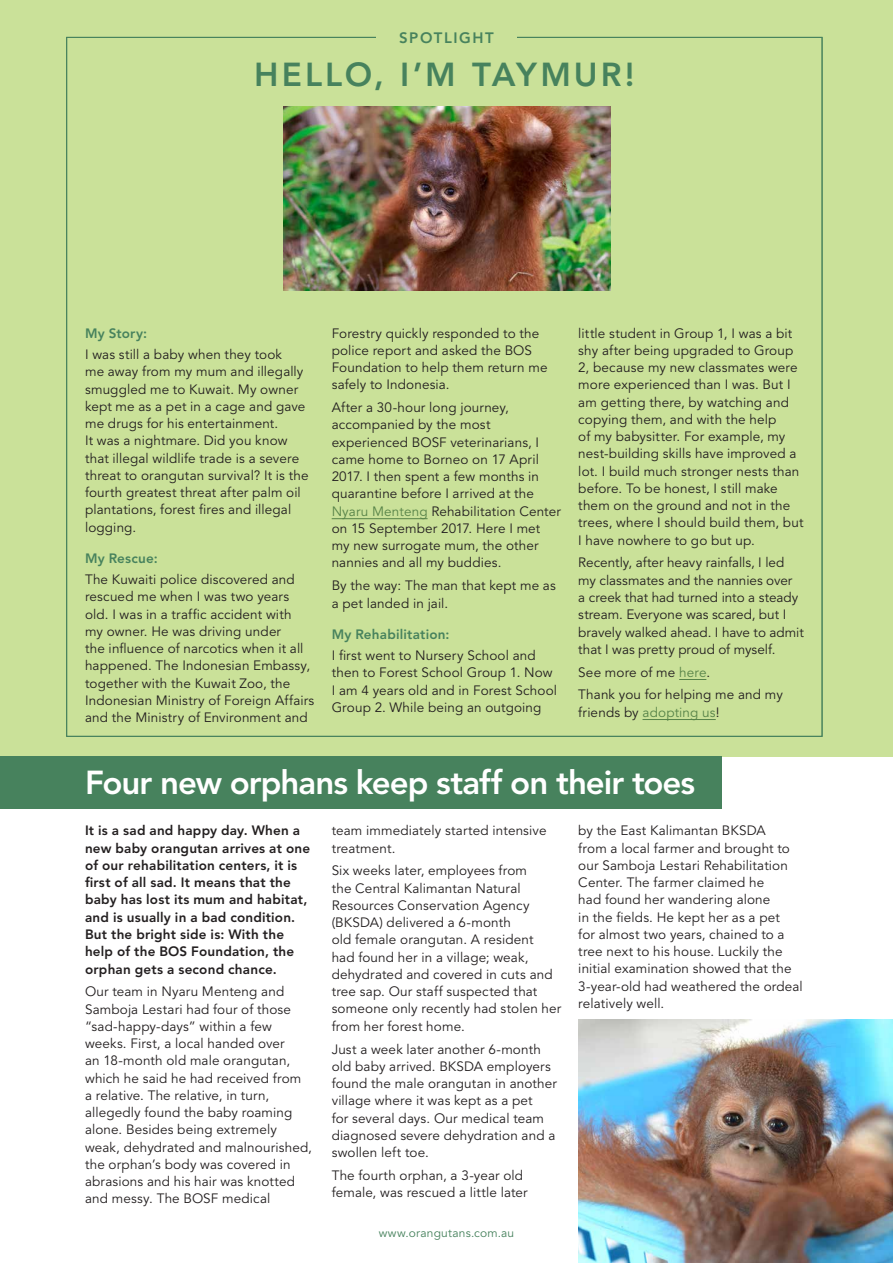
<style>
.page{position:relative;width:893px;height:1263px;background:#fff}
.page>*{position:absolute;margin:0;border:0;box-sizing:border-box;transform-origin:0 0}
.t1{font:800 33px "Avenir LT Std";letter-spacing:-.03em;color:#fff}
.t2{font:800 33px "Avenir LT Std";letter-spacing:.095em;color:#47825d}
.t3{font:800 15px "Avenir LT Std";letter-spacing:.105em;color:#47825d}
.t4{font:13.5px/17.2px "Avenir LT Std";letter-spacing:.01em;color:#231f20}
.t5{font:800 13.5px/17.2px "Avenir LT Std";letter-spacing:.015em;color:#231f20}
.t6{font:800 13.5px "Avenir LT Std";letter-spacing:.015em;color:#47825d}
.t7{font:12px "Avenir LT Std";letter-spacing:.015em;color:#47825d}
.s1{color:#578348}
</style>
<div class="page">
<div style="left:0;top:0;width:893px;height:756px;background:#cae199"></div>
<img style="left:283px;top:106px;width:328px;height:184px">
<img style="left:578px;top:1019px;width:315px;height:244px">
<div style="left:0;top:756px;width:721px;height:53px;background:#47825d"></div>
<hr style="left:332px;top:518px;width:96px;height:1px;background:#578348">
<svg style="left:679px;top:679px;width:27px;height:1px"></svg>
<hr style="left:642px;top:719px;width:74px;height:1px;background:#578348">
<p class="t3" style="left:399px;top:29px;width:96px">SPOTLIGHT</p>
<h1 class="t2" style="left:254px;top:55px;width:382px">HELLO, I’M TAYMUR!</h1>
<p class="t6" style="left:85px;top:325px;width:64px">My Story:</p>
<p class="t4" style="left:85px;top:346px;width:225px">I was still a baby when they took<br>me away from my mum and illegally smuggled me to Kuwait. My owner kept me as a pet in a cage and gave me drugs for his entertainment.<br>It was a nightmare. Did you know that illegal wildlife trade is a severe threat to orangutan survival? It is the fourth greatest threat after palm oil plantations, forest fires and illegal logging.</p>
<p class="t6" style="left:85px;top:550px;width:74px">My Rescue:</p>
<p class="t4" style="left:85px;top:571px;width:231px">The Kuwaiti police discovered and rescued me when I was two years old. I was in a traffic accident with<br>my owner. He was driving under<br>the influence of narcotics when it all happened. The Indonesian Embassy, together with the Kuwait Zoo, the Indonesian Ministry of Foreign Affairs and the Ministry of Environment and</p>
<p class="t4" style="left:332px;top:325px;width:217px">Forestry quickly responded to the police report and asked the BOS<br>Foundation to help them return me safely to Indonesia.</p>
<p class="t4" style="left:332px;top:399px;width:231px">After a 30-hour long journey, accompanied by the most experienced BOSF veterinarians, I came home to Borneo on 17 April<br>2017. I then spent a few months in quarantine before I arrived at the<br><span class="s1">Nyaru Menteng</span> Rehabilitation Center on 15 September 2017. Here I met my new surrogate mum, the other nannies and all my buddies.</p>
<p class="t4" style="left:332px;top:577px;width:226px">By the way: The man that kept me as a pet landed in jail.</p>
<p class="t6" style="left:332px;top:626px;width:119px">My Rehabilitation:</p>
<p class="t4" style="left:332px;top:647px;width:227px">I first went to Nursery School and then to Forest School Group 1. Now I am 4 years old and in Forest School Group 2. While being an outgoing</p>
<p class="t4" style="left:578px;top:325px;width:227px">little student in Group 1, I was a bit shy after being upgraded to Group 2, because my new classmates were more experienced than I was. But I am getting there, by watching and copying them, and with the help<br>of my babysitter. For example, my nest-building skills have improved a lot. I build much stronger nests than before. To be honest, I still make them on the ground and not in the trees, where I should build them, but I have nowhere to go but up.</p>
<p class="t4" style="left:578px;top:555px;width:227px">Recently, after heavy rainfalls, I led my classmates and the nannies over<br>a creek that had turned into a steady stream. Everyone was scared, but I bravely walked ahead. I have to admit that I was pretty proud of myself.</p>
<p class="t4" style="left:578px;top:661px;width:206px;line-height:22.8px">See more of me <span class="s1">here</span>.<br>Thank you for helping me and my</p>
<p class="t4" style="left:578px;top:704px;width:143px">friends by <span class="s1">adopting us</span>!</p>
<h1 class="t1" style="left:85px;top:763px;width:612px">Four new orphans keep staff on their toes</h1>
<p class="t5" style="left:85px;top:822px;width:227px">It is a sad and happy day. When a new baby orangutan arrives at one of our rehabilitation centers, it is first of all sad. It means that the baby has lost its mum and habitat, and is usually in a bad condition.<br>But the bright side is: With the help of the BOS Foundation, the orphan gets a second chance.</p>
<p class="t4" style="left:85px;top:983px;width:228px">Our team in Nyaru Menteng and<br>Samboja Lestari had four of those “sad-happy-days” within a few weeks. First, a local handed over<br>an 18-month old male orangutan, which he said he had received from<br>a relative. The relative, in turn, allegedly found the baby roaming alone. Besides being extremely weak, dehydrated and malnourished, the orphan’s body was covered in abrasions and his hair was knotted and messy. The BOSF medical</p>
<p class="t4" style="left:332px;top:822px;width:216px">team immediately started intensive treatment.</p>
<p class="t4" style="left:332px;top:862px;width:231px">Six weeks later, employees from<br>the Central Kalimantan Natural<br>Resources Conservation Agency (BKSDA) delivered a 6-month<br>old female orangutan. A resident<br>had found her in a village; weak, dehydrated and covered in cuts and tree sap. Our staff suspected that someone only recently had stolen her from her forest home.</p>
<p class="t4" style="left:332px;top:1040px;width:227px">Just a week later another 6-month old baby arrived. BKSDA employers found the male orangutan in another village where it was kept as a pet<br>for several days. Our medical team diagnosed severe dehydration and a swollen left toe.</p>
<p class="t4" style="left:332px;top:1167px;width:198px">The fourth orphan, a 3-year old female, was rescued a little later</p>
<p class="t7" style="left:379px;top:1225px;width:137px">www.orangutans.com.au</p>
<p class="t4" style="left:578px;top:822px;width:226px">by the East Kalimantan BKSDA<br>from a local farmer and brought to our Samboja Lestari Rehabilitation<br>Center. The farmer claimed he<br>had found her wandering alone<br>in the fields. He kept her as a pet<br>for almost two years, chained to a tree next to his house. Luckily the initial examination showed that the<br>3-year-old had weathered the ordeal relatively well.</p>
</div>
